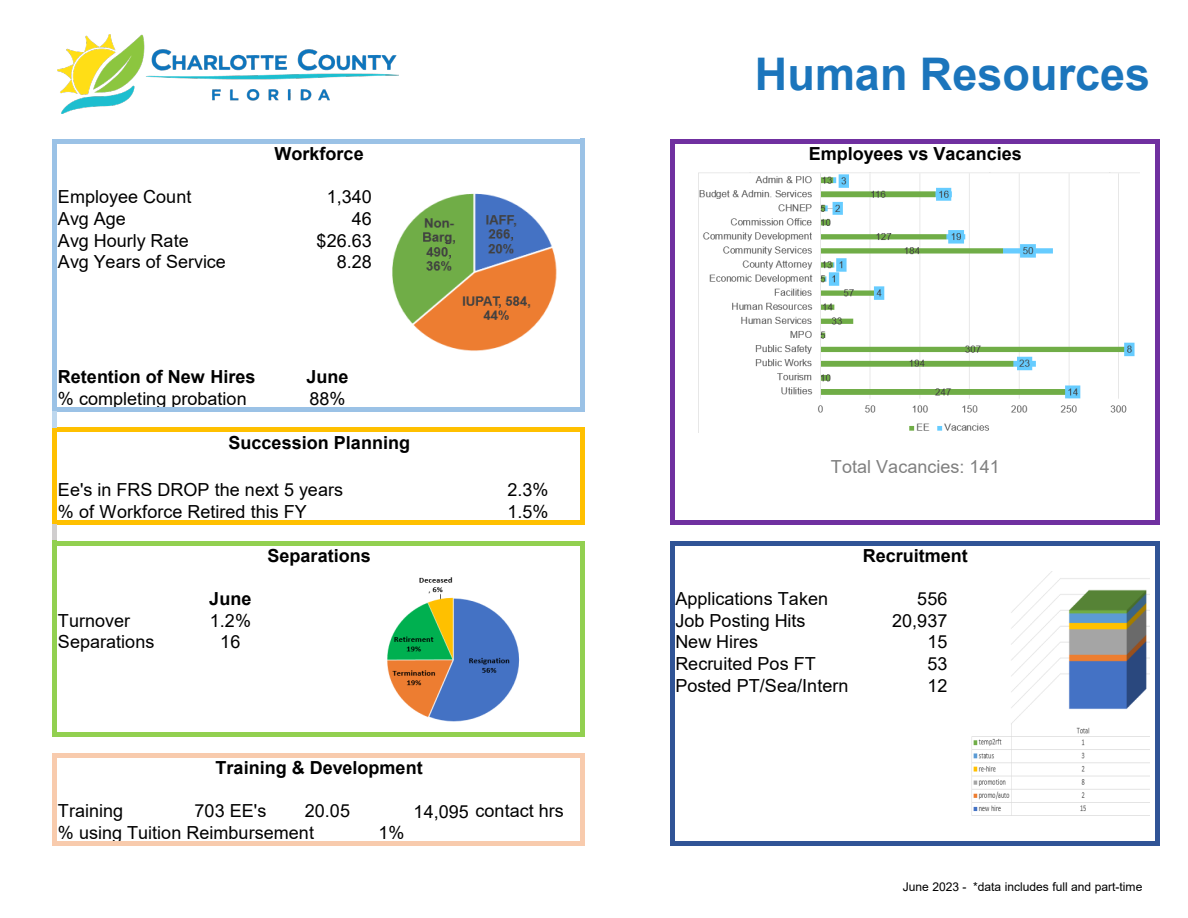
<style>
.page{position:relative;width:1188px;height:918px;background:#fff}
.page>*{position:absolute;margin:0;border:0;box-sizing:border-box;transform-origin:0 0}
.t1{font:700 45px "Arial";color:#1b75bc}
.t2{font:18px "Arial";letter-spacing:.005em;color:#000}
.t3{font:700 18px "Arial";color:#000}
.t4{font:18px "Arial";letter-spacing:.005em;color:#808080}
.t5{font:12px "Arial";letter-spacing:-.005em;color:#000}
</style>
<div class="page">
<hr style="left:57px;top:139px;width:523px;height:4px;background:#9bc2e6">
<hr style="left:53px;top:139px;width:4px;height:272px;background:#9bc2e6">
<hr style="left:53px;top:411px;width:4px;height:17px;background:#bdd7ee">
<hr style="left:580px;top:139px;width:4px;height:268px;background:#9bc2e6">
<hr style="left:57px;top:520px;width:527px;height:4px;background:#ffc000">
<hr style="left:53px;top:428px;width:4px;height:96px;background:#ffc000">
<hr style="left:53px;top:524px;width:4px;height:17px;background:#d0cece">
<hr style="left:670px;top:139px;width:4px;height:385px;background:#7030a0">
<hr style="left:57px;top:541px;width:527px;height:4px;background:#92d050">
<hr style="left:580px;top:432px;width:4px;height:92px;background:#ffc000">
<hr style="left:1155px;top:143px;width:4px;height:381px;background:#7030a0">
<hr style="left:53px;top:541px;width:4px;height:196px;background:#92d050">
<hr style="left:580px;top:545px;width:4px;height:192px;background:#92d050">
<div style="left:57px;top:841px;width:527px;height:5px;background:#f8cbad"></div>
<hr style="left:53px;top:753px;width:4px;height:93px;background:#f8cbad">
<hr style="left:580px;top:758px;width:4px;height:88px;background:#f8cbad">
<hr style="left:670px;top:541px;width:4px;height:305px;background:#305496">
<hr style="left:1155px;top:545px;width:4px;height:301px;background:#305496">
<hr style="left:674px;top:139px;width:485px;height:4px;background:#7030a0">
<hr style="left:57px;top:407px;width:527px;height:4px;background:#9bc2e6">
<hr style="left:57px;top:428px;width:527px;height:4px;background:#ffc000">
<hr style="left:674px;top:520px;width:485px;height:4px;background:#7030a0">
<hr style="left:674px;top:541px;width:485px;height:4px;background:#305496">
<hr style="left:57px;top:733px;width:527px;height:4px;background:#92d050">
<div style="left:57px;top:753px;width:527px;height:5px;background:#f8cbad"></div>
<div style="left:674px;top:841px;width:485px;height:5px;background:#305496"></div>
<img style="left:58px;top:35px;width:340px;height:79px">
<img style="left:392px;top:193px;width:165px;height:158px">
<img style="left:698px;top:173px;width:437px;height:260px">
<img style="left:387px;top:577px;width:133px;height:145px">
<img style="left:971px;top:572px;width:178px;height:244px">
<p class="t3" style="left:274px;top:141px;width:91px">Workforce</p>
<p class="t2" style="left:58px;top:184px;width:135px">Employee Count</p>
<p class="t2" style="left:327px;top:184px;width:47px">1,340</p>
<p class="t2" style="left:58px;top:206px;width:69px">Avg Age</p>
<p class="t2" style="left:352px;top:206px;width:22px">46</p>
<p class="t2" style="left:58px;top:228px;width:132px">Avg Hourly Rate</p>
<p class="t2" style="left:317px;top:228px;width:57px">$26.63</p>
<p class="t2" style="left:58px;top:250px;width:170px">Avg Years of Service</p>
<p class="t2" style="left:337px;top:250px;width:37px">8.28</p>
<p class="t3" style="left:58px;top:364px;width:199px">Retention of New Hires</p>
<p class="t3" style="left:306px;top:364px;width:44px">June</p>
<p class="t2" style="left:58px;top:386px;width:190px">% completing probation</p>
<p class="t2" style="left:309px;top:386px;width:38px">88%</p>
<p class="t3" style="left:228px;top:430px;width:183px">Succession Planning</p>
<p class="t2" style="left:58px;top:477px;width:287px">Ee's in FRS DROP the next 5 years</p>
<p class="t2" style="left:507px;top:477px;width:43px">2.3%</p>
<p class="t2" style="left:58px;top:499px;width:250px">% of Workforce Retired this FY</p>
<p class="t2" style="left:507px;top:499px;width:43px">1.5%</p>
<p class="t1" style="left:755px;top:43px;width:397px">Human Resources</p>
<p class="t3" style="left:809px;top:141px;width:215px">Employees vs Vacancies</p>
<p class="t4" style="left:831px;top:454px;width:170px">Total Vacancies: 141</p>
<p class="t3" style="left:267px;top:543px;width:105px">Separations</p>
<p class="t3" style="left:863px;top:543px;width:107px">Recruitment</p>
<p class="t3" style="left:209px;top:586px;width:44px">June</p>
<p class="t2" style="left:675px;top:586px;width:154px">Applications Taken</p>
<p class="t2" style="left:917px;top:586px;width:32px">556</p>
<p class="t2" style="left:58px;top:608px;width:74px">Turnover</p>
<p class="t2" style="left:210px;top:608px;width:43px">1.2%</p>
<p class="t2" style="left:675px;top:608px;width:132px">Job Posting Hits</p>
<p class="t2" style="left:892px;top:608px;width:57px">20,937</p>
<p class="t2" style="left:58px;top:630px;width:98px">Separations</p>
<p class="t2" style="left:220px;top:630px;width:22px">16</p>
<p class="t2" style="left:675px;top:630px;width:84px">New Hires</p>
<p class="t2" style="left:927px;top:630px;width:22px">15</p>
<p class="t2" style="left:675px;top:652px;width:142px">Recruited Pos FT</p>
<p class="t2" style="left:927px;top:652px;width:22px">53</p>
<p class="t2" style="left:675px;top:673px;width:175px">Posted PT/Sea/Intern</p>
<p class="t2" style="left:927px;top:673px;width:22px">12</p>
<p class="t3" style="left:216px;top:755px;width:209px">Training &amp; Development</p>
<p class="t2" style="left:58px;top:799px;width:67px">Training</p>
<p class="t2" style="left:195px;top:799px;width:73px">703 EE's</p>
<p class="t2" style="left:305px;top:799px;width:47px">20.05</p>
<p class="t2" style="left:414px;top:799px;width:152px">14,095 contact hrs</p>
<p class="t2" style="left:58px;top:820px;width:258px">% using Tuition Reimbursement</p>
<p class="t2" style="left:379px;top:820px;width:28px">1%</p>
<p class="t5" style="left:903px;top:878px;width:241px">June 2023 - *data includes full and part-time</p>
</div>
